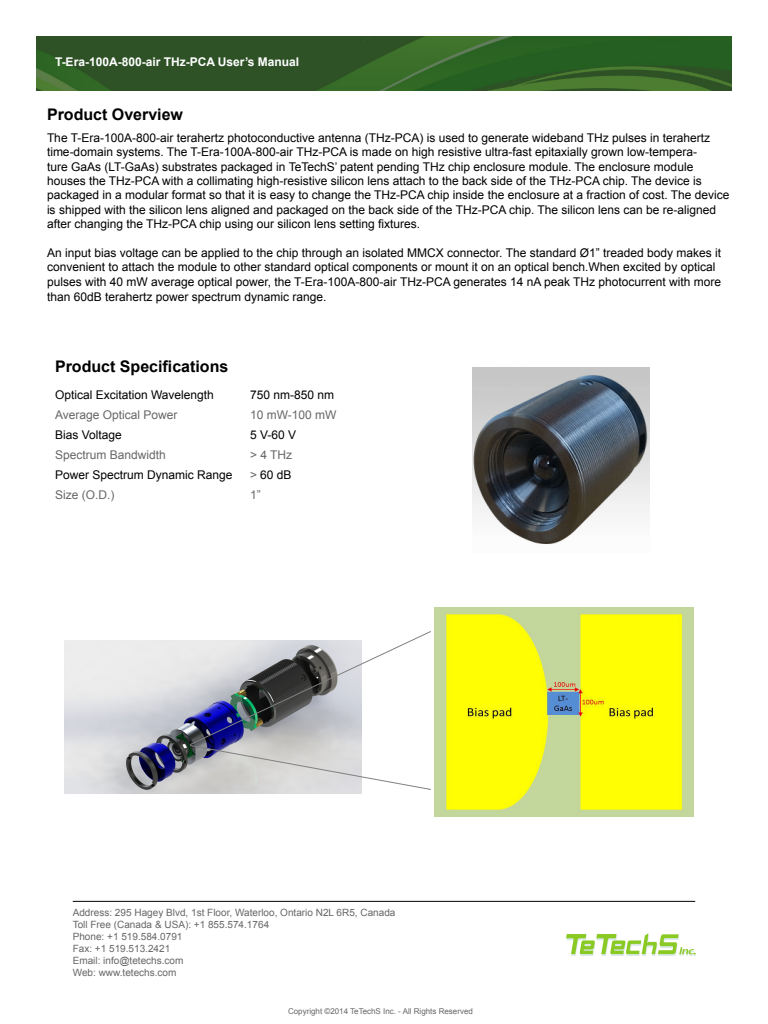
<style>
.page{position:relative;width:768px;height:1024px;background:#fff}
.page>*{position:absolute;margin:0;border:0;box-sizing:border-box;transform-origin:0 0}
.t1{font:700 16px "Arial";color:#000}
.t2{font:12px/14.4px "Arial";color:#000}
.t3{font:12px "Arial";color:#666}
.t4{font:700 12px "Arial";color:#fff}
.t5{font:10px "Arial";color:#666}
.t6{font:8px "Arial";color:#666}
.s1{color:#666}
</style>
<div class="page">
<img style="left:472px;top:367px;width:177px;height:177px">
<img style="left:434px;top:608px;width:260px;height:209px">
<img style="left:64px;top:640px;width:298px;height:154px">
<svg style="left:189px;top:631px;width:242px;height:160px"></svg>
<img style="left:36px;top:36px;width:696px;height:55px">
<hr style="left:73px;top:901px;width:622px;height:1px;background:#000">
<img style="left:566px;top:934px;width:129px;height:22px">
<p class="t4" style="left:55px;top:54px;width:246px">T-Era-100A-800-air THz-PCA User’s Manual</p>
<p class="t1" style="left:47px;top:103px;width:138px">Product Overview</p>
<p class="t2" style="left:47px;top:130px;width:684px">The T-Era-100A-800-air terahertz photoconductive antenna (THz-PCA) is used to generate wideband THz pulses in terahertz time-domain systems. The T-Era-100A-800-air THz-PCA is made on high resistive ultra-fast epitaxially grown low-tempera-<br>ture GaAs (LT-GaAs) substrates packaged in TeTechS’ patent pending THz chip enclosure module. The enclosure module houses the THz-PCA with a collimating high-resistive silicon lens attach to the back side of the THz-PCA chip. The device is packaged in a modular format so that it is easy to change the THz-PCA chip inside the enclosure at a fraction of cost. The device is shipped with the silicon lens aligned and packaged on the back side of the THz-PCA chip. The silicon lens can be re-aligned after changing the THz-PCA chip using our silicon lens setting fixtures.</p>
<p class="t2" style="left:47px;top:246px;width:676px">An input bias voltage can be applied to the chip through an isolated MMCX connector. The standard Ø1” treaded body makes it convenient to attach the module to other standard optical components or mount it on an optical bench.When excited by optical pulses with 40 mW average optical power, the T-Era-100A-800-air THz-PCA generates 14 nA peak THz photocurrent with more</p>
<p class="t2" style="left:47px;top:290px;width:281px">than 60dB terahertz power spectrum dynamic range.</p>
<p class="t1" style="left:55px;top:355px;width:175px">Product Specifications</p>
<p class="t2" style="left:55px;top:388px;width:160px">Optical Excitation Wavelength</p>
<p class="t2" style="left:250px;top:388px;width:86px">750 nm-850 nm</p>
<p class="t3" style="left:55px;top:407px;width:124px">Average Optical Power</p>
<p class="t3" style="left:250px;top:407px;width:88px">10 mW-100 mW</p>
<p class="t2" style="left:55px;top:428px;width:68px">Bias Voltage</p>
<p class="t2" style="left:250px;top:428px;width:48px">5 V-60 V</p>
<p class="t3" style="left:55px;top:447px;width:112px">Spectrum Bandwidth</p>
<p class="t3" style="left:250px;top:447px;width:44px">&gt; 4 THz</p>
<p class="t2" style="left:55px;top:468px;width:179px">Power Spectrum Dynamic Range</p>
<p class="t2" style="left:250px;top:468px;width:43px"><span class="s1">&gt;</span> 60 dB</p>
<p class="t3" style="left:55px;top:487px;width:61px">Size (O.D.)</p>
<p class="t3" style="left:250px;top:487px;width:12px">1”</p>
<p class="t5" style="left:73px;top:906px;width:324px">Address: 295 Hagey Blvd, 1st Floor, Waterloo, Ontario N2L 6R5, Canada</p>
<p class="t5" style="left:73px;top:918px;width:198px">Toll Free (Canada &amp; USA): +1 855.574.1764</p>
<p class="t5" style="left:73px;top:930px;width:111px">Phone: +1 519.584.0791</p>
<p class="t5" style="left:73px;top:942px;width:99px">Fax: +1 519.513.2421</p>
<p class="t5" style="left:73px;top:954px;width:112px">Email: info@tetechs.com</p>
<p class="t5" style="left:73px;top:966px;width:105px">Web: www.tetechs.com</p>
<p class="t6" style="left:288px;top:1006px;width:186px">Copyright ©2014 TeTechS Inc. - All Rights Reserved</p>
</div>
